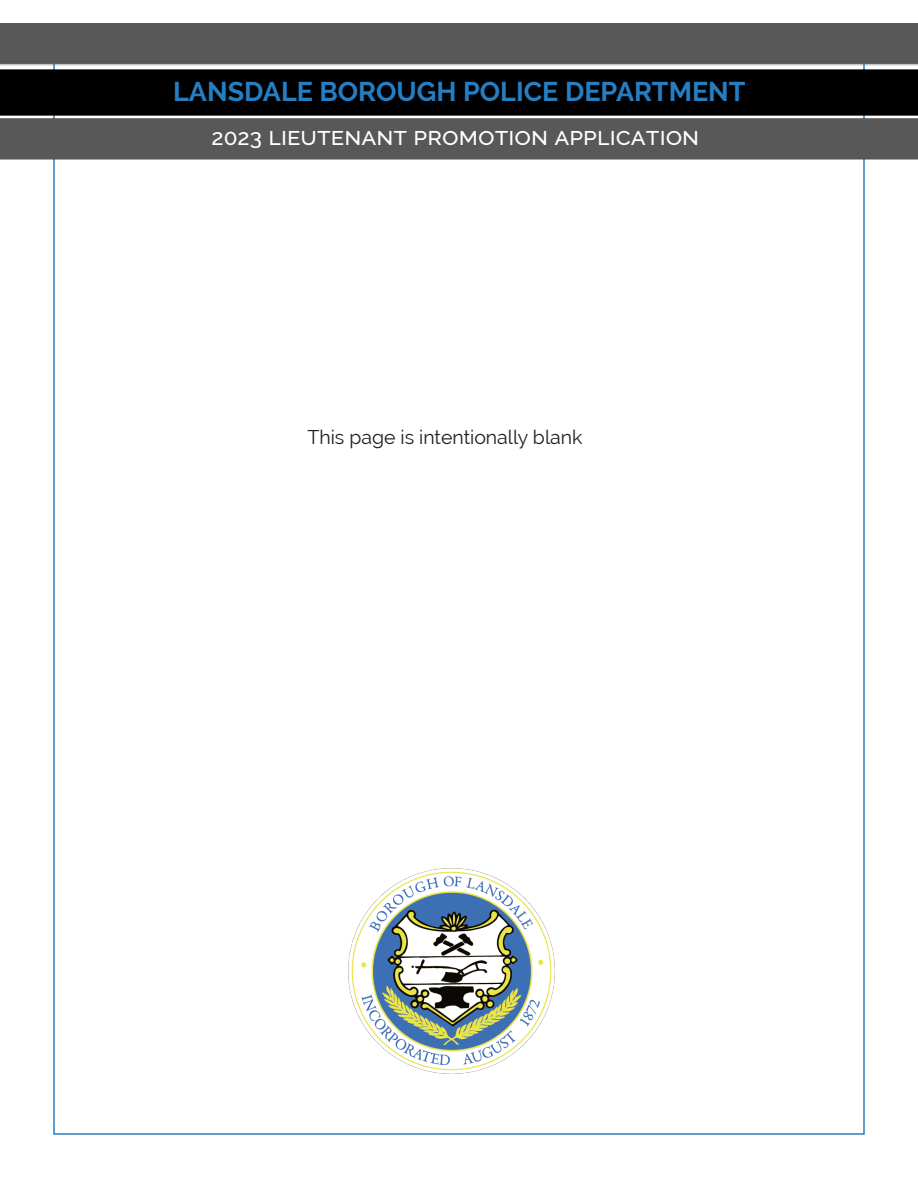
<style>
.page{position:relative;width:918px;height:1188px;background:#fff}
.page>*{position:absolute;margin:0;border:0;box-sizing:border-box;transform-origin:0 0}
.t1{font:700 27px "Raleway";color:#267ec2}
.t2{font:500 25.5px "Raleway";color:#fff}
.t3{font:19.5px "Raleway";color:#231f20}
.s1{font-size:22.5px}
</style>
<div class="page">
<img style="left:0;top:24px;width:918px;height:152px">
<img style="left:349px;top:868px;width:205px;height:206px">
<p class="t1" style="left:173px;top:76px;width:574px">LANSDALE BOROUGH POLICE DEPARTMENT</p>
<p class="t2" style="left:211px;top:122px;width:489px"><span class="s1">2023</span> lieutenant promotion application</p>
<p class="t3" style="left:308px;top:426px;width:276px">This page is intentionally blank</p>
</div>
